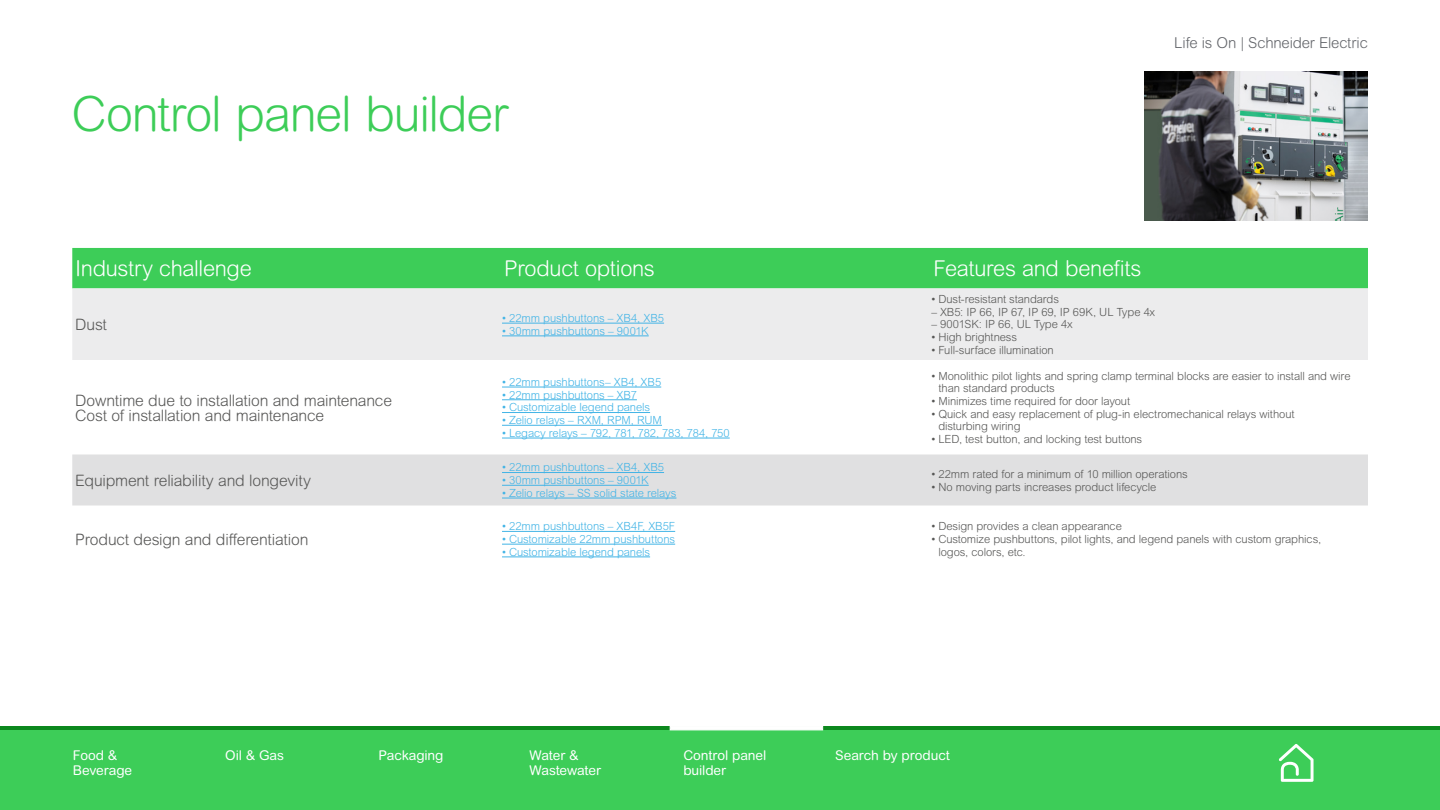
<style>
.page{position:relative;width:1440px;height:810px;background:#fff}
.page>*{position:absolute;margin:0;border:0;box-sizing:border-box;transform-origin:0 0}
.t1{font:300 48.75px "Arial Rounded MT Pro";letter-spacing:-.025em;color:#3dcd58}
.t2{font:300 21.9px "Arial Rounded MT Pro";letter-spacing:-.015em;color:#fff}
.t3{font:300 15.75px/15px "Arial Rounded MT Pro";letter-spacing:-.01em;color:#575756}
.t4{font:300 15px "Arial Rounded MT Pro";letter-spacing:-.01em;color:#626469}
.t5{font:13.5px/15.8px "Arial Rounded MT Pro";letter-spacing:-.01em;color:#fff}
.t6{font:300 11.25px/12.8px "Arial Rounded MT Pro";letter-spacing:-.01em;color:#575756}
.t7{font:300 11.25px "Arial Rounded MT Pro";letter-spacing:-.01em;color:#42b4e6}
</style>
<div class="page">
<div style="left:0;top:726px;width:1440px;height:84px;background:#3dcd58"></div>
<hr style="left:0;top:726px;width:1440px;height:4px;background:#0c881e">
<svg style="left:1279px;top:744px;width:35px;height:38px"></svg>
<svg style="left:670px;top:726px;width:153px;height:4px"></svg>
<div style="left:72px;top:248px;width:1296px;height:40px;background:#3dcd58"></div>
<div style="left:72px;top:288px;width:1296px;height:72px;background:#ececed"></div>
<div style="left:72px;top:454px;width:1296px;height:52px;background:#e0e0e1"></div>
<hr style="left:502px;top:323px;width:162px;height:1px;background:#42b4e6">
<hr style="left:502px;top:336px;width:147px;height:1px;background:#42b4e6">
<hr style="left:502px;top:387px;width:159px;height:1px;background:#42b4e6">
<hr style="left:502px;top:399px;width:135px;height:1px;background:#42b4e6">
<hr style="left:502px;top:412px;width:148px;height:1px;background:#42b4e6">
<hr style="left:502px;top:425px;width:160px;height:1px;background:#42b4e6">
<hr style="left:502px;top:438px;width:228px;height:1px;background:#42b4e6">
<hr style="left:502px;top:472px;width:162px;height:1px;background:#42b4e6">
<hr style="left:502px;top:485px;width:147px;height:1px;background:#42b4e6">
<hr style="left:502px;top:498px;width:174px;height:1px;background:#42b4e6">
<hr style="left:502px;top:531px;width:173px;height:1px;background:#42b4e6">
<hr style="left:502px;top:544px;width:173px;height:1px;background:#42b4e6">
<hr style="left:502px;top:557px;width:148px;height:1px;background:#42b4e6">
<img style="left:1144px;top:71px;width:224px;height:150px">
<h1 class="t1" style="left:72px;top:85px;width:438px">Control panel builder</h1>
<h3 class="t4" style="left:1174px;top:34px;width:195px">Life is On | Schneider Electric</h3>
<h2 class="t2" style="left:75px;top:256px;width:178px">Industry challenge</h2>
<h2 class="t2" style="left:504px;top:256px;width:152px">Product options</h2>
<h2 class="t2" style="left:934px;top:256px;width:210px">Features and benefits</h2>
<h3 class="t3" style="left:75px;top:318px;width:33px">Dust</h3>
<p class="t7" style="left:502px;top:312px;width:164px">• 22mm pushbuttons – XB4, XB5</p>
<p class="t7" style="left:502px;top:324px;width:148px">• 30mm pushbuttons – 9001K</p>
<p class="t6" style="left:931px;top:293px;width:129px">• Dust-resistant standards</p>
<p class="t6" style="left:931px;top:306px;width:225px">– XB5: IP 66, IP 67, IP 69, IP 69K, UL Type 4x</p>
<p class="t6" style="left:931px;top:319px;width:143px">– 9001SK: IP 66, UL Type 4x</p>
<p class="t6" style="left:931px;top:331px;width:87px">• High brightness</p>
<p class="t6" style="left:931px;top:344px;width:124px">• Full-surface illumination</p>
<h3 class="t3" style="left:75px;top:393px;width:318px">Downtime due to installation and maintenance<br>Cost of installation and maintenance</h3>
<h3 class="t3" style="left:75px;top:473px;width:237px">Equipment reliability and longevity</h3>
<h3 class="t3" style="left:75px;top:532px;width:235px">Product design and differentiation</h3>
<p class="t7" style="left:502px;top:375px;width:161px">• 22mm pushbuttons– XB4, XB5</p>
<p class="t7" style="left:502px;top:388px;width:136px">• 22mm pushbuttons – XB7</p>
<p class="t7" style="left:502px;top:401px;width:150px">• Customizable legend panels</p>
<p class="t7" style="left:502px;top:414px;width:161px">• Zelio relays – RXM, RPM, RUM</p>
<p class="t7" style="left:502px;top:426px;width:229px">• Legacy relays – 792, 781, 782, 783, 784, 750</p>
<p class="t7" style="left:502px;top:461px;width:164px">• 22mm pushbuttons – XB4, XB5</p>
<p class="t7" style="left:502px;top:474px;width:148px">• 30mm pushbuttons – 9001K</p>
<p class="t7" style="left:502px;top:486px;width:176px">• Zelio relays – SS solid state relays</p>
<p class="t7" style="left:502px;top:520px;width:175px">• 22mm pushbuttons – XB4F, XB5F</p>
<p class="t7" style="left:502px;top:533px;width:175px">• Customizable 22mm pushbuttons</p>
<p class="t7" style="left:502px;top:545px;width:150px">• Customizable legend panels</p>
<p class="t6" style="left:938px;top:370px;width:414px;text-indent:-7px">• Monolithic pilot lights and spring clamp terminal blocks are easier to install and wire than standard products</p>
<p class="t6" style="left:931px;top:395px;width:200px">• Minimizes time required for door layout</p>
<p class="t6" style="left:938px;top:408px;width:358px;text-indent:-7px">• Quick and easy replacement of plug-in electromechanical relays without disturbing wiring</p>
<p class="t6" style="left:931px;top:433px;width:212px">• LED, test button, and locking test buttons</p>
<p class="t6" style="left:931px;top:468px;width:258px">• 22mm rated for a minimum of 10 million operations</p>
<p class="t6" style="left:931px;top:481px;width:227px">• No moving parts increases product lifecycle</p>
<p class="t6" style="left:931px;top:520px;width:192px">• Design provides a clean appearance</p>
<p class="t6" style="left:938px;top:533px;width:384px;text-indent:-7px">• Customize pushbuttons, pilot lights, and legend panels with custom graphics, logos, colors, etc.</p>
<p class="t5" style="left:73px;top:747px;width:46px">Food &amp;</p>
<p class="t5" style="left:225px;top:747px;width:60px">Oil &amp; Gas</p>
<p class="t5" style="left:379px;top:747px;width:66px">Packaging</p>
<p class="t5" style="left:835px;top:747px;width:116px">Search by product</p>
<p class="t5" style="left:73px;top:763px;width:61px">Beverage</p>
<p class="t5" style="left:530px;top:747px;width:73px">Water &amp;<br>Wastewater</p>
<p class="t5" style="left:683px;top:747px;width:84px">Control panel builder</p>
</div>
